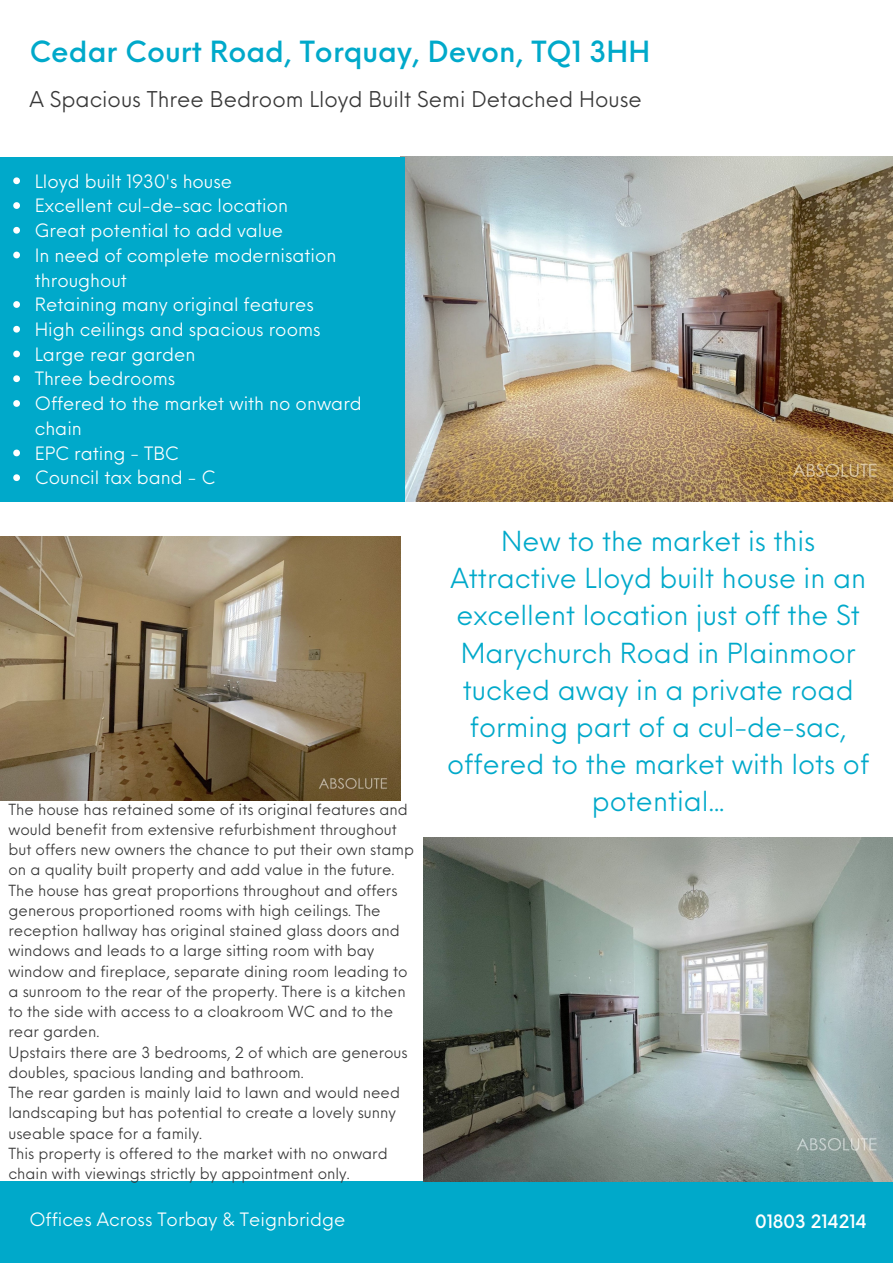
<style>
.page{position:relative;width:893px;height:1264px;background:#fff}
.page>*{position:absolute;margin:0;border:0;box-sizing:border-box;transform-origin:0 0}
.t1{font:500 28.5px "Neue Einstellung";color:#00a9ca}
.t2{font:27px/37px "Neue Einstellung";color:#00a9ca;text-align:center}
.t3{font:21.3px "Neue Einstellung";color:#383838}
.t4{font:18px/24.8px "Neue Einstellung";color:#fff}
.t5{font:500 18px "Neue Einstellung";color:#fff}
.t6{font:15px/20.2px "Neue Einstellung";color:#383838}
</style>
<div class="page">
<img style="left:404px;top:157px;width:488px;height:344px">
<div style="left:0;top:1181px;width:892px;height:81px;background:#00a9ca"></div>
<div style="left:0;top:157px;width:404px;height:344px;background:#00a9ca"></div>
<img style="left:0;top:536px;width:400px;height:264px">
<img style="left:423px;top:837px;width:469px;height:344px">
<svg style="left:13px;top:177px;width:7px;height:7px"></svg>
<svg style="left:13px;top:202px;width:7px;height:7px"></svg>
<svg style="left:13px;top:227px;width:7px;height:7px"></svg>
<svg style="left:13px;top:252px;width:7px;height:6px"></svg>
<svg style="left:13px;top:301px;width:7px;height:7px"></svg>
<svg style="left:13px;top:326px;width:7px;height:6px"></svg>
<svg style="left:13px;top:350px;width:7px;height:7px"></svg>
<svg style="left:13px;top:375px;width:7px;height:7px"></svg>
<svg style="left:13px;top:400px;width:7px;height:7px"></svg>
<svg style="left:13px;top:449px;width:7px;height:7px"></svg>
<svg style="left:13px;top:474px;width:7px;height:7px"></svg>
<p class="t1" style="left:29px;top:26px;width:622px">Cedar Court Road, Torquay, Devon, TQ1 3HH</p>
<p class="t3" style="left:29px;top:80px;width:614px">A Spacious Three Bedroom Lloyd Built Semi Detached House</p>
<p class="t4" style="left:35px;top:167px;width:199px">Lloyd built 1930's house</p>
<p class="t4" style="left:35px;top:191px;width:255px">Excellent cul-de-sac location</p>
<p class="t4" style="left:35px;top:216px;width:250px">Great potential to add value</p>
<p class="t4" style="left:35px;top:241px;width:303px">In need of complete modernisation throughout</p>
<p class="t4" style="left:35px;top:290px;width:281px">Retaining many original features</p>
<p class="t4" style="left:35px;top:315px;width:287px">High ceilings and spacious rooms</p>
<p class="t4" style="left:35px;top:340px;width:162px">Large rear garden</p>
<p class="t4" style="left:35px;top:365px;width:142px">Three bedrooms</p>
<p class="t4" style="left:35px;top:389px;width:328px">Offered to the market with no onward chain</p>
<p class="t4" style="left:35px;top:439px;width:146px">EPC rating - TBC</p>
<p class="t4" style="left:35px;top:463px;width:182px">Council tax band - C</p>
<p class="t6" style="left:8px;top:797px;width:401px">The house has retained some of its original features and</p>
<p class="t6" style="left:8px;top:817px;width:407px">would benefit from extensive refurbishment throughout but offers new owners the chance to put their own stamp on a quality built property and add value in the future.</p>
<p class="t6" style="left:8px;top:878px;width:401px">The house has great proportions throughout and offers generous proportioned rooms with high ceilings. The reception hallway has original stained glass doors and windows and leads to a large sitting room with bay window and fireplace, separate dining room leading to a sunroom to the rear of the property. There is a kitchen to the side with access to a cloakroom WC and to the rear garden.</p>
<p class="t6" style="left:8px;top:1040px;width:400px">Upstairs there are 3 bedrooms, 2 of which are generous doubles, spacious landing and bathroom.</p>
<p class="t6" style="left:8px;top:1080px;width:393px">The rear garden is mainly laid to lawn and would need landscaping but has potential to create a lovely sunny useable space for a family.</p>
<p class="t6" style="left:8px;top:1141px;width:380px">This property is offered to the market with no onward chain with viewings strictly by appointment only.</p>
<p class="t4" style="left:29px;top:1205px;width:317px">Offices Across Torbay &amp; Teignbridge</p>
<p class="t2" style="left:447px;top:520px;width:423px">New to the market is this<br>Attractive Lloyd built house in an excellent location just off the St<br>Marychurch Road in Plainmoor tucked away in a private road forming part of a cul-de-sac, offered to the market with lots of</p>
<p class="t2" style="left:592px;top:780px;width:134px">potential...</p>
<p class="t5" style="left:755px;top:1204px;width:113px">01803 214214</p>
</div>
